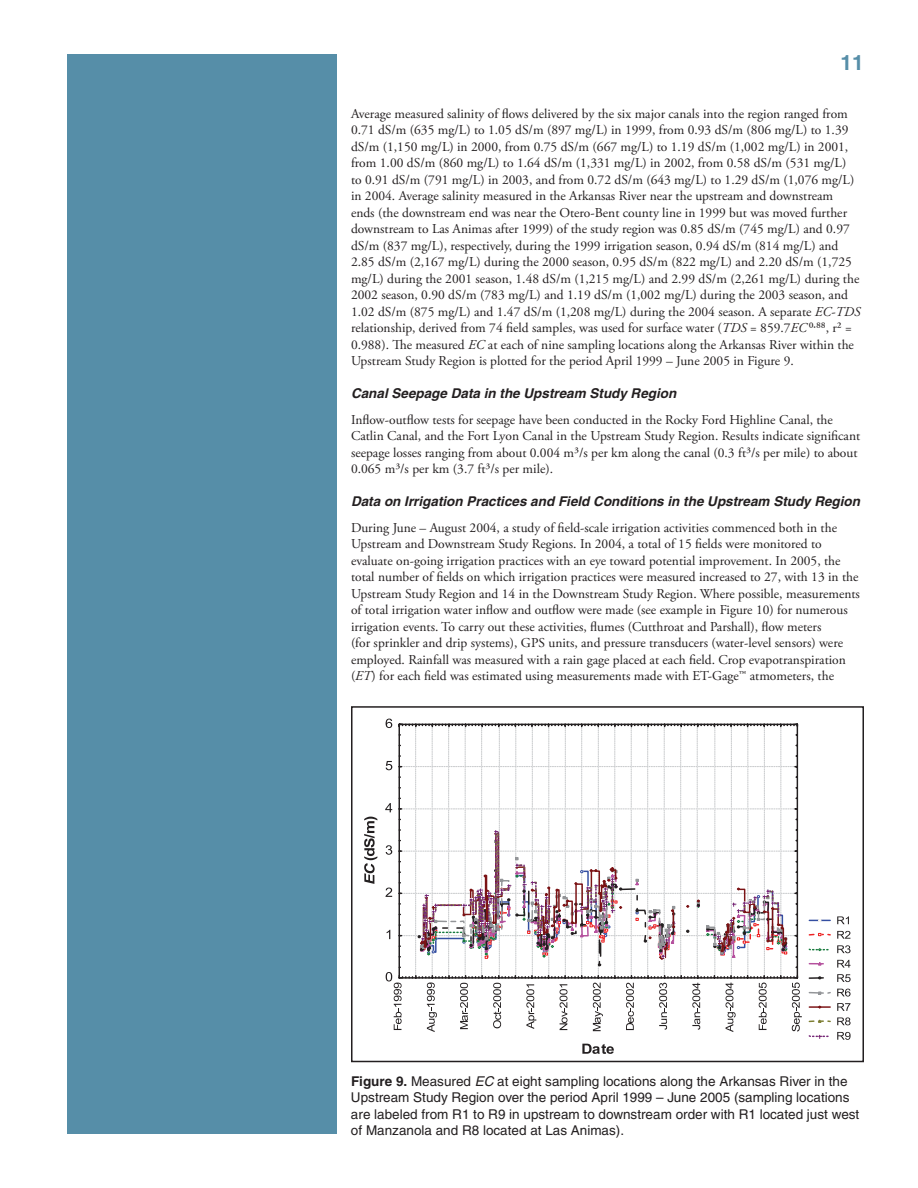
<style>
.page{position:relative;width:918px;height:1188px;background:#fff}
.page>*{position:absolute;margin:0;border:0;box-sizing:border-box;transform-origin:0 0}
.t1{font:700 21px "Helvetica";color:#568ea8}
.t2{font:13.5px/16.5px "Adobe Garamond Pro";color:#231f20}
.t3{font:13.5px/16.5px "Helvetica";color:#231f20}
.t4{font:italic 700 13.5px "Helvetica";color:#231f20}
.s1{font-style:italic}
.s2{font-weight:700}
</style>
<div class="page">
<div style="left:68px;top:54px;width:270px;height:1080px;background:#568ea8"></div>
<svg style="left:809px;top:919px;width:21px;height:3px"></svg>
<svg style="left:837px;top:916px;width:12px;height:8px"></svg>
<svg style="left:809px;top:933px;width:21px;height:3px"></svg>
<svg style="left:837px;top:931px;width:13px;height:8px"></svg>
<svg style="left:809px;top:948px;width:19px;height:4px"></svg>
<svg style="left:837px;top:945px;width:14px;height:8px"></svg>
<svg style="left:809px;top:962px;width:14px;height:4px"></svg>
<svg style="left:837px;top:960px;width:14px;height:8px"></svg>
<svg style="left:809px;top:976px;width:14px;height:3px"></svg>
<svg style="left:837px;top:974px;width:14px;height:8px"></svg>
<svg style="left:809px;top:992px;width:21px;height:2px"></svg>
<svg style="left:837px;top:989px;width:14px;height:8px"></svg>
<hr style="left:809px;top:1006px;width:21px;height:2px;background:#7b1315">
<svg style="left:837px;top:1003px;width:14px;height:8px"></svg>
<svg style="left:809px;top:1019px;width:21px;height:4px"></svg>
<svg style="left:837px;top:1017px;width:14px;height:8px"></svg>
<svg style="left:809px;top:1035px;width:19px;height:4px"></svg>
<svg style="left:837px;top:1032px;width:14px;height:8px"></svg>
<svg style="left:582px;top:1044px;width:32px;height:10px"></svg>
<svg style="left:364px;top:817px;width:13px;height:67px"></svg>
<svg style="left:385px;top:719px;width:417px;height:313px"></svg>
<div style="left:351px;top:706px;width:513px;height:356px;border:2px solid #231f20"></div>
<h1 class="t1" style="left:841px;top:50px;width:25px">11</h1>
<p class="t2" style="left:351px;top:106px;width:511px">Average measured salinity of flows delivered by the six major canals into the region ranged from 0.71 dS/m (635 mg/L) to 1.05 dS/m (897 mg/L) in 1999, from 0.93 dS/m (806 mg/L) to 1.39 dS/m (1,150 mg/L) in 2000, from 0.75 dS/m (667 mg/L) to 1.19 dS/m (1,002 mg/L) in 2001, from 1.00 dS/m (860 mg/L) to 1.64 dS/m (1,331 mg/L) in 2002, from 0.58 dS/m (531 mg/L)<br>to 0.91 dS/m (791 mg/L) in 2003, and from 0.72 dS/m (643 mg/L) to 1.29 dS/m (1,076 mg/L) in 2004. Average salinity measured in the Arkansas River near the upstream and downstream<br>ends (the downstream end was near the Otero-Bent county line in 1999 but was moved further downstream to Las Animas after 1999) of the study region was 0.85 dS/m (745 mg/L) and 0.97 dS/m (837 mg/L), respectively, during the 1999 irrigation season, 0.94 dS/m (814 mg/L) and 2.85 dS/m (2,167 mg/L) during the 2000 season, 0.95 dS/m (822 mg/L) and 2.20 dS/m (1,725 mg/L) during the 2001 season, 1.48 dS/m (1,215 mg/L) and 2.99 dS/m (2,261 mg/L) during the 2002 season, 0.90 dS/m (783 mg/L) and 1.19 dS/m (1,002 mg/L) during the 2003 season, and 1.02 dS/m (875 mg/L) and 1.47 dS/m (1,208 mg/L) during the 2004 season. A separate <span class="s1">EC-TDS </span>relationship, derived from 74 field samples, was used for surface water (<span class="s1">TDS</span> = 859.7<span class="s1">EC</span>0.88, r2 = 0.988). The measured <span class="s1">EC</span> at each of nine sampling locations along the Arkansas River within the Upstream Study Region is plotted for the period April 1999 – June 2005 in Figure 9.</p>
<p class="t4" style="left:351px;top:385px;width:327px">Canal Seepage Data in the Upstream Study Region</p>
<p class="t2" style="left:351px;top:412px;width:511px">Inflow-outflow tests for seepage have been conducted in the Rocky Ford Highline Canal, the Catlin Canal, and the Fort Lyon Canal in the Upstream Study Region. Results indicate significant seepage losses ranging from about 0.004 m3/s per km along the canal (0.3 ft3/s per mile) to about 0.065 m3/s per km (3.7 ft3/s per mile).</p>
<p class="t4" style="left:351px;top:493px;width:511px">Data on Irrigation Practices and Field Conditions in the Upstream Study Region</p>
<p class="t2" style="left:351px;top:520px;width:511px">During June – August 2004, a study of field-scale irrigation activities commenced both in the Upstream and Downstream Study Regions. In 2004, a total of 15 fields were monitored to evaluate on-going irrigation practices with an eye toward potential improvement. In 2005, the total number of fields on which irrigation practices were measured increased to 27, with 13 in the Upstream Study Region and 14 in the Downstream Study Region. Where possible, measurements of total irrigation water inflow and outflow were made (see example in Figure 10) for numerous irrigation events. To carry out these activities, flumes (Cutthroat and Parshall), flow meters<br>(for sprinkler and drip systems), GPS units, and pressure transducers (water-level sensors) were employed. Rainfall was measured with a rain gage placed at each field. Crop evapotranspiration (<span class="s1">ET</span>) for each field was estimated using measurements made with ET-Gage™ atmometers, the</p>
<p class="t3" style="left:351px;top:1073px;width:510px"><span class="s2">Figure 9.</span> Measured <span class="s1">EC</span> at eight sampling locations along the Arkansas River in the Upstream Study Region over the period April 1999 – June 2005 (sampling locations are labeled from R1 to R9 in upstream to downstream order with R1 located just west of Manzanola and R8 located at Las Animas).</p>
</div>
